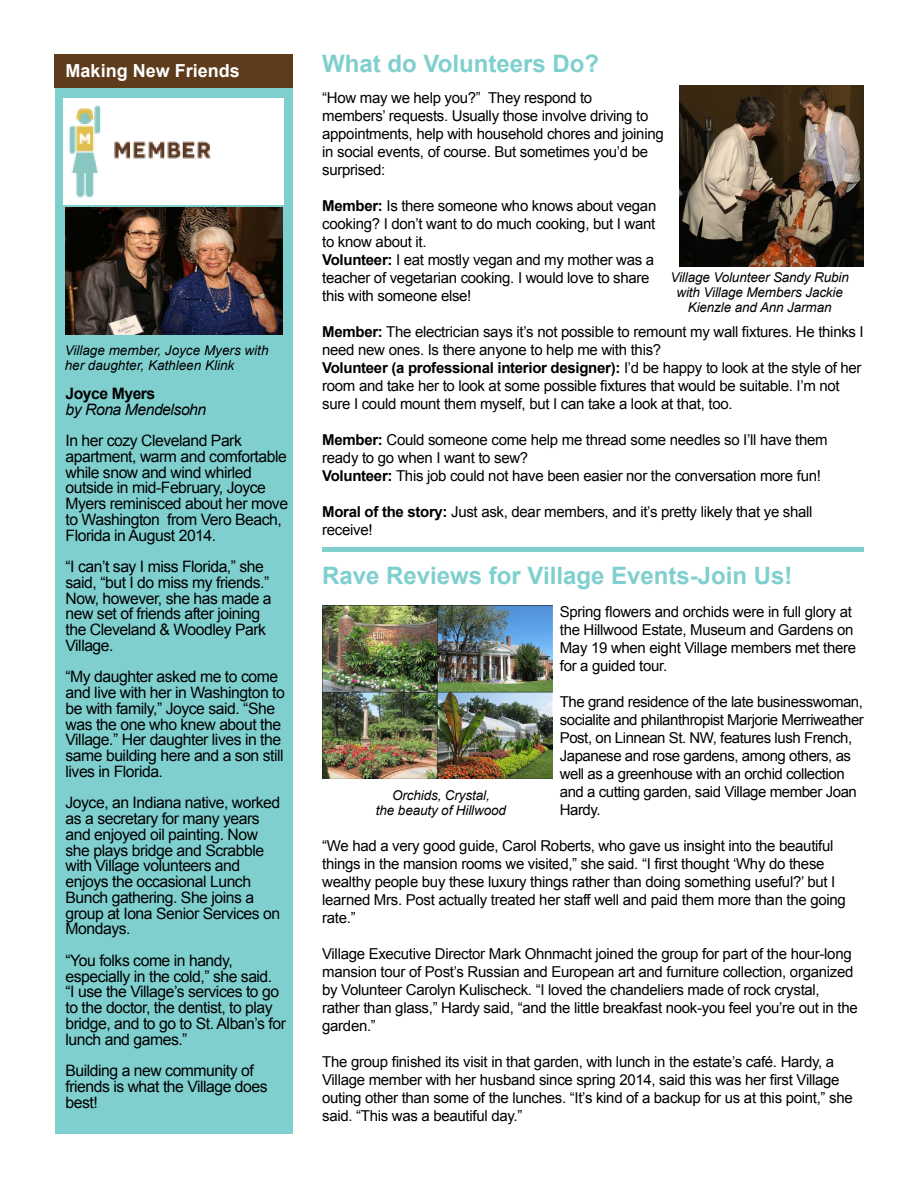
<style>
.page{position:relative;width:918px;height:1188px;background:#fff}
.page>*{position:absolute;margin:0;border:0;box-sizing:border-box;transform-origin:0 0}
.t1{font:700 24px "Arial";color:#7fcfcf}
.t2{font:700 18px "Arial";color:#fff}
.t3{font:15.75px/15.8px "Arial";letter-spacing:-.03em;color:#000}
.t4{font:italic 15.75px "Arial";letter-spacing:-.03em;color:#000}
.t5{font:700 15.75px "Arial";letter-spacing:-.03em;color:#000}
.t6{font:15px/18px "Arial";letter-spacing:-.02em;color:#000}
.t7{font:italic 13.5px/15px "Arial";letter-spacing:-.01em;color:#000;text-align:center}
.s1{font-weight:700}
</style>
<div class="page">
<div style="left:55px;top:54px;width:238px;height:1080px;background:#7fcfcf"></div>
<img style="left:66px;top:207px;width:216px;height:128px">
<img style="left:63px;top:98px;width:221px;height:107px">
<div style="left:54px;top:54px;width:239px;height:34px;background:#5e3b1b"></div>
<img style="left:680px;top:85px;width:184px;height:181px">
<div style="left:322px;top:547px;width:542px;height:5px;background:#7fcfcf"></div>
<img style="left:322px;top:606px;width:231px;height:173px">
<p class="t2" style="left:66px;top:59px;width:176px">Making New Friends</p>
<p class="t7" style="left:65px;top:343px;width:205px;text-align:left">Village member, Joyce Myers with her daughter, Kathleen Klink</p>
<p class="t5" style="left:66px;top:383px;width:91px">Joyce Myers</p>
<p class="t4" style="left:66px;top:399px;width:142px">by Rona Mendelsohn</p>
<p class="t3" style="left:66px;top:433px;width:224px">In her cozy Cleveland Park apartment, warm and comfortable while snow and wind whirled outside in mid-February, Joyce<br>Myers reminisced about her move to Washington from Vero Beach,<br>Florida in August 2014.</p>
<p class="t3" style="left:66px;top:559px;width:208px">“I can’t say I miss Florida,” she said, “but I do miss my friends.”<br>Now, however, she has made a new set of friends after joining the Cleveland &amp; Woodley Park<br>Village.</p>
<p class="t3" style="left:66px;top:669px;width:221px">“My daughter asked me to come and live with her in Washington to be with family,” Joyce said. “She was the one who knew about the<br>Village.” Her daughter lives in the same building here and a son still lives in Florida.</p>
<p class="t3" style="left:66px;top:795px;width:216px">Joyce, an Indiana native, worked as a secretary for many years and enjoyed oil painting. Now she plays bridge and Scrabble with Village volunteers and enjoys the occasional Lunch<br>Bunch gathering. She joins a group at Iona Senior Services on<br>Mondays.</p>
<p class="t3" style="left:66px;top:953px;width:222px">“You folks come in handy, especially in the cold,” she said.<br>“I use the Village’s services to go to the doctor, the dentist, to play bridge, and to go to St. Alban’s for lunch and games.”</p>
<p class="t3" style="left:66px;top:1063px;width:204px">Building a new community of friends is what the Village does best!</p>
<h1 class="t1" style="left:322px;top:47px;width:278px">What do Volunteers Do?</h1>
<p class="t6" style="left:322px;top:89px;width:343px">“How may we help you?” They respond to<br>members’ requests. Usually those involve driving to appointments, help with household chores and joining in social events, of course. But sometimes you’d be surprised:</p>
<p class="t6" style="left:322px;top:197px;width:336px"><span class="s1">Member:</span> Is there someone who knows about vegan cooking? I don’t want to do much cooking, but I want to know about it.<br><span class="s1">Volunteer:</span> I eat mostly vegan and my mother was a teacher of vegetarian cooking. I would love to share this with someone else!</p>
<p class="t6" style="left:322px;top:323px;width:543px"><span class="s1">Member:</span> The electrician says it’s not possible to remount my wall fixtures. He thinks I need new ones. Is there anyone to help me with this?<br><span class="s1">Volunteer (a professional interior designer):</span> I’d be happy to look at the style of her room and take her to look at some possible fixtures that would be suitable. I’m not sure I could mount them myself, but I can take a look at that, too.</p>
<p class="t6" style="left:322px;top:431px;width:507px"><span class="s1">Member:</span> Could someone come help me thread some needles so I’ll have them ready to go when I want to sew?<br><span class="s1">Volunteer:</span> This job could not have been easier nor the conversation more fun!</p>
<p class="t6" style="left:322px;top:503px;width:492px"><span class="s1">Moral of the story:</span> Just ask, dear members, and it’s pretty likely that ye shall receive!</p>
<p class="t7" style="left:670px;top:270px;width:180px">Village Volunteer Sandy Rubin with Village Members Jackie<br>Kienzle and Ann Jarman</p>
<h1 class="t1" style="left:322px;top:560px;width:472px">Rave Reviews for Village Events-Join Us!</h1>
<p class="t6" style="left:560px;top:603px;width:298px">Spring flowers and orchids were in full glory at the Hillwood Estate, Museum and Gardens on May 19 when eight Village members met there for a guided tour.</p>
<p class="t6" style="left:560px;top:693px;width:306px">The grand residence of the late businesswoman, socialite and philanthropist Marjorie Merriweather Post, on Linnean St. NW, features lush French, Japanese and rose gardens, among others, as well as a greenhouse with an orchid collection and a cutting garden, said Village member Joan Hardy.</p>
<p class="t6" style="left:322px;top:837px;width:525px">“We had a very good guide, Carol Roberts, who gave us insight into the beautiful things in the mansion rooms we visited,” she said. “I first thought ‘Why do these wealthy people buy these luxury things rather than doing something useful?’ but I learned Mrs. Post actually treated her staff well and paid them more than the going rate.”</p>
<p class="t6" style="left:322px;top:945px;width:537px">Village Executive Director Mark Ohnmacht joined the group for part of the hour-long mansion tour of Post’s Russian and European art and furniture collection, organized by Volunteer Carolyn Kulischeck. “I loved the chandeliers made of rock crystal, rather than glass,” Hardy said, “and the little breakfast nook-you feel you’re out in the garden.”</p>
<p class="t6" style="left:322px;top:1053px;width:532px">The group finished its visit in that garden, with lunch in the estate’s café. Hardy, a Village member with her husband since spring 2014, said this was her first Village outing other than some of the lunches. “It’s kind of a backup for us at this point,” she said. “This was a beautiful day.”</p>
<p class="t7" style="left:376px;top:788px;width:131px">Orchids, Crystal,<br>the beauty of Hillwood</p>
</div>
